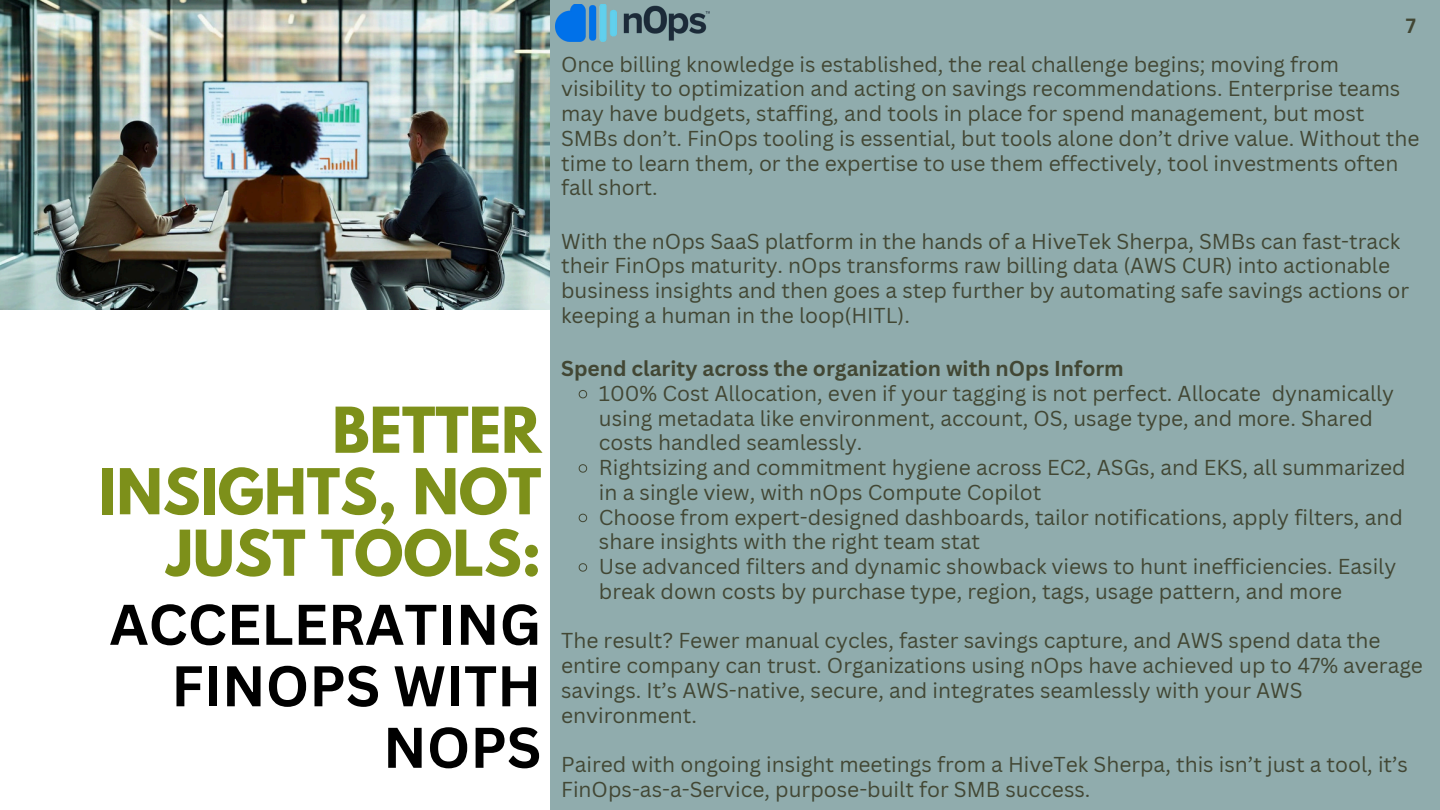
<style>
.page{position:relative;width:1440px;height:810px;background:#90acad}
.page>*{position:absolute;margin:0;border:0;box-sizing:border-box;transform-origin:0 0}
.t1{font:700 56px/61.5px "League Spartan";color:#7d901a;text-align:right}
.t2{font:700 56px/61.5px "Canva Sans";color:#000;text-align:right}
.t3{font:21px/24.8px "Canva Sans";color:#424734}
.t4{font:700 21px "Canva Sans";color:#424734}
.t5{font:700 20px "Canva Sans";color:#424734}
</style>
<div class="page">
<div style="left:0;top:0;width:549px;height:810px;background:#fff"></div>
<img style="left:0;top:0;width:549px;height:309px">
<img style="left:555px;top:4px;width:154px;height:37px">
<svg style="left:578px;top:390px;width:10px;height:9px"></svg>
<svg style="left:578px;top:464px;width:10px;height:9px"></svg>
<svg style="left:578px;top:513px;width:10px;height:10px"></svg>
<svg style="left:578px;top:563px;width:10px;height:9px"></svg>
<h1 class="t1" style="left:99px;top:407px;width:444px">BETTER<br>INSIGHTS, NOT<br>JUST TOOLS:</h1>
<h1 class="t2" style="left:109px;top:592px;width:433px">ACCELERATING<br>FINOPS WITH<br>NOPS</h1>
<p class="t5" style="left:1406px;top:12px;width:12px">7</p>
<p class="t3" style="left:561px;top:51px;width:860px">Once billing knowledge is established, the real challenge begins; moving from visibility to optimization and acting on savings recommendations. Enterprise teams may have budgets, staffing, and tools in place for spend management, but most SMBs don’t. FinOps tooling is essential, but tools alone don’t drive value. Without the time to learn them, or the expertise to use them effectively, tool investments often fall short.</p>
<p class="t3" style="left:561px;top:228px;width:849px">With the nOps SaaS platform in the hands of a HiveTek Sherpa, SMBs can fast-track their FinOps maturity. nOps transforms raw billing data (AWS CUR) into actionable business insights and then goes a step further by automating safe savings actions or keeping a human in the loop(HITL).</p>
<p class="t4" style="left:561px;top:354px;width:564px">Spend clarity across the organization with nOps Inform</p>
<p class="t3" style="left:599px;top:380px;width:808px">100% Cost Allocation, even if your tagging is not perfect. Allocate dynamically using metadata like environment, account, OS, usage type, and more. Shared costs handled seamlessly.<br>Rightsizing and commitment hygiene across EC2, ASGs, and EKS, all summarized in a single view, with nOps Compute Copilot<br>Choose from expert-designed dashboards, tailor notifications, apply filters, and share insights with the right team stat<br>Use advanced filters and dynamic showback views to hunt inefficiencies. Easily break down costs by purchase type, region, tags, usage pattern, and more</p>
<p class="t3" style="left:561px;top:628px;width:863px">The result? Fewer manual cycles, faster savings capture, and AWS spend data the entire company can trust. Organizations using nOps have achieved up to 47% average savings. It’s AWS-native, secure, and integrates seamlessly with your AWS environment.</p>
<p class="t3" style="left:561px;top:752px;width:848px">Paired with ongoing insight meetings from a HiveTek Sherpa, this isn’t just a tool, it’s<br>FinOps-as-a-Service, purpose-built for SMB success.</p>
</div>
